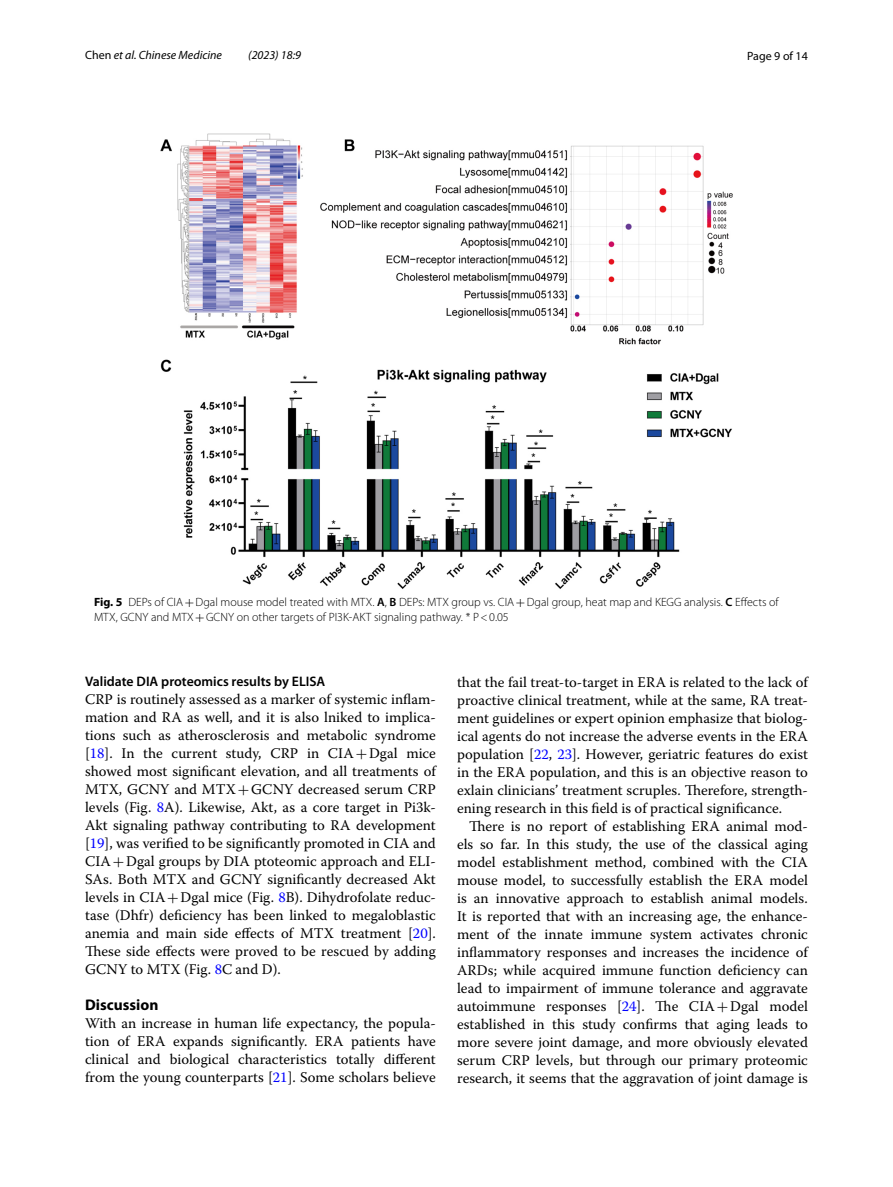
<style>
.page{position:relative;width:893px;height:1187px;background:#fff}
.page>*{position:absolute;margin:0;border:0;box-sizing:border-box;transform-origin:0 0}
.t1{font:700 15.45px "Myriad Pro";color:#000}
.t2{font:14.7px/18px "Warnock Pro";color:#000;text-align:justify}
.t3{font:600 13.8px "Myriad Pro";color:#000}
.t4{font:300 12px/15px "Myriad Pro";color:#000}
.t5{font:italic 12px "Myriad Pro";color:#000}
.t6{font:12px "Myriad Pro";color:#000}
.s1{font-style:normal}
.s2{font-weight:700}
.s3{font-family:"MTSY";font-weight:400}
.s4{font-weight:600}
.s5{color:#00f}
.s6{font-family:"MTSY"}
</style>
<div class="page">
<img style="left:160px;top:133px;width:573px;height:456px">
<p class="t5" style="left:85px;top:48px;width:139px"><span class="s1">Chen</span> et al. Chinese Medicine</p>
<p class="t5" style="left:248px;top:48px;width:54px">(2023) 18:9</p>
<p class="t6" style="left:747px;top:48px;width:62px">Page 9 of 14</p>
<p class="t4" style="left:94px;top:595px;width:686px"><span class="s2">Fig. 5</span> DEPs of CIA<span class="s3">+</span>Dgal mouse model treated with MTX. <span class="s4">A</span>, <span class="s4">B</span> DEPs: MTX group vs. CIA<span class="s3">+</span>Dgal group, heat map and KEGG analysis. <span class="s4">C</span> Effects of<br>MTX, GCNY and MTX<span class="s3">+</span>GCNY on other targets of PI3K-AKT signaling pathway. * P&lt;0.05</p>
<p class="t3" style="left:85px;top:672px;width:242px">Validate DIA proteomics results by ELISA</p>
<p class="t2" style="left:85px;top:690px;width:352px">CRP is routinely assessed as a marker of systemic inflam&shy;mation and RA as well, and it is also lniked to implica&shy;tions such as atherosclerosis and metabolic syndrome [<span class="s5">18</span>]. In the current study, CRP in CIA<span class="s6">+</span>Dgal mice showed most significant elevation, and all treatments of MTX, GCNY and MTX<span class="s6">+</span>GCNY decreased serum CRP levels (Fig. <span class="s5">8</span>A). Likewise, Akt, as a core target in Pi3k-Akt signaling pathway contributing to RA development [<span class="s5">19</span>], was verified to be significantly promoted in CIA and CIA<span class="s6">+</span>Dgal groups by DIA ptoteomic approach and ELI-SAs. Both MTX and GCNY significantly decreased Akt levels in CIA<span class="s6">+</span>Dgal mice (Fig. <span class="s5">8</span>B). Dihydrofolate reduc&shy;tase (Dhfr) deficiency has been linked to megaloblastic anemia and main side effects of MTX treatment [<span class="s5">20</span>].<br>These side effects were proved to be rescued by adding GCNY to MTX (Fig. <span class="s5">8</span>C and D).</p>
<p class="t1" style="left:85px;top:995px;width:75px">Discussion</p>
<p class="t2" style="left:85px;top:1014px;width:352px">With an increase in human life expectancy, the popula&shy;tion of ERA expands significantly. ERA patients have clinical and biological characteristics totally different from the young counterparts [<span class="s5">21</span>]. Some scholars believe</p>
<p class="t2" style="left:457px;top:672px;width:352px">that the fail treat-to-target in ERA is related to the lack of proactive clinical treatment, while at the same, RA treat&shy;ment guidelines or expert opinion emphasize that biolog&shy;ical agents do not increase the adverse events in the ERA population [<span class="s5">22</span>, <span class="s5">23</span>]. However, geriatric features do exist in the ERA population, and this is an objective reason to exlain clinicians’ treatment scruples. Therefore, strength&shy;ening research in this field is of practical significance.</p>
<p class="t2" style="left:457px;top:816px;width:352px;text-indent:12px">There is no report of establishing ERA animal mod&shy;els so far. In this study, the use of the classical aging model establishment method, combined with the CIA mouse model, to successfully establish the ERA model is an innovative approach to establish animal models.<br>It is reported that with an increasing age, the enhance&shy;ment of the innate immune system activates chronic inflammatory responses and increases the incidence of ARDs; while acquired immune function deficiency can lead to impairment of immune tolerance and aggravate autoimmune responses [<span class="s5">24</span>]. The CIA<span class="s6">+</span>Dgal model established in this study confirms that aging leads to more severe joint damage, and more obviously elevated serum CRP levels, but through our primary proteomic research, it seems that the aggravation of joint damage is</p>
</div>
